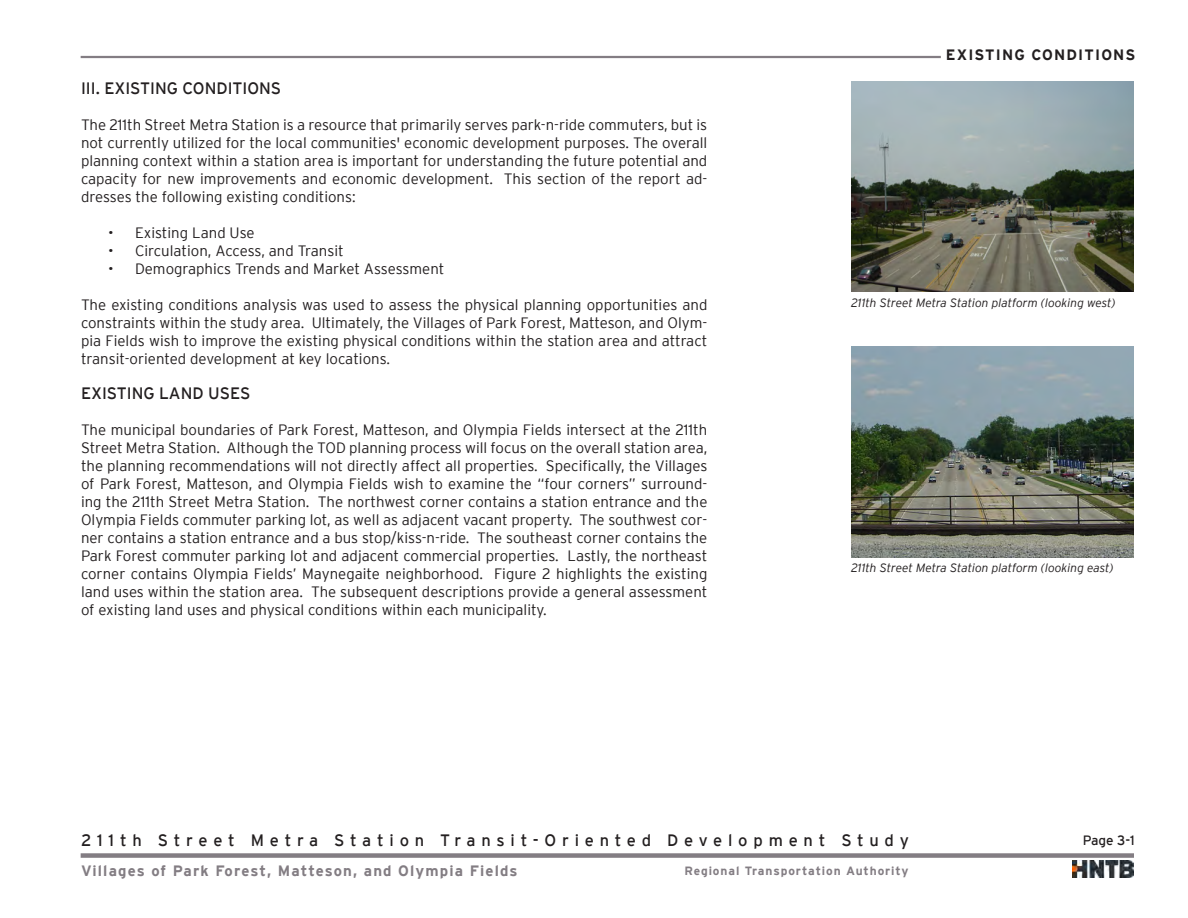
<style>
.page{position:relative;width:1188px;height:918px;background:#fff}
.page>*{position:absolute;margin:0;border:0;box-sizing:border-box;transform-origin:0 0}
.t1{font:16.5px "Interstate";letter-spacing:.335em;color:#231f20}
.t2{font:16.5px "Interstate";color:#231f20}
.Bulleted_points{font:300 15px/18px "Interstate";color:#231f20;text-align:justify}
.t3{font:700 15px "Interstate";letter-spacing:.075em;color:#837d83}
.t4{font:700 15px "Interstate";letter-spacing:.075em;color:#231f20}
.t5{font:13.5px "Interstate";color:#231f20}
.t6{font:italic 300 12px "Interstate";color:#231f20}
.t7{font:700 12px "Interstate";letter-spacing:.075em;color:#837d83}
</style>
<div class="page">
<div style="left:81px;top:853px;width:1053px;height:5px;background:#837d83"></div>
<hr style="left:81px;top:56px;width:860px;height:2px;background:#837d83">
<img style="left:1072px;top:861px;width:61px;height:17px">
<img style="left:851px;top:81px;width:283px;height:211px">
<img style="left:851px;top:346px;width:283px;height:211px">
<p class="t2" style="left:81px;top:79px;width:202px">III. EXISTING CONDITIONS</p>
<p class="Bulleted_points" style="left:81px;top:116px;width:628px">The 211th Street Metra Station is a resource that primarily serves park-n-ride commuters, but is not currently utilized for the local communities' economic development purposes. The overall planning context within a station area is important for understanding the future potential and capacity for new improvements and economic development. This section of the report ad&shy;dresses the following existing conditions:</p>
<p class="Bulleted_points" style="left:108px;top:224px;width:148px">• Existing Land Use</p>
<p class="Bulleted_points" style="left:108px;top:242px;width:237px">• Circulation, Access, and Transit</p>
<p class="Bulleted_points" style="left:108px;top:260px;width:338px">• Demographics Trends and Market Assessment</p>
<p class="Bulleted_points" style="left:81px;top:296px;width:628px">The existing conditions analysis was used to assess the physical planning opportunities and constraints within the study area. Ultimately, the Villages of Park Forest, Matteson, and Olym&shy;pia Fields wish to improve the existing physical conditions within the station area and attract transit-oriented development at key locations.</p>
<p class="t2" style="left:81px;top:384px;width:171px">EXISTING LAND USES</p>
<p class="Bulleted_points" style="left:81px;top:420px;width:628px">The municipal boundaries of Park Forest, Matteson, and Olympia Fields intersect at the 211th Street Metra Station. Although the TOD planning process will focus on the overall station area, the planning recommendations will not directly affect all properties. Specifically, the Villages of Park Forest, Matteson, and Olympia Fields wish to examine the “four corners” surround&shy;ing the 211th Street Metra Station. The northwest corner contains a station entrance and the Olympia Fields commuter parking lot, as well as adjacent vacant property. The southwest cor&shy;ner contains a station entrance and a bus stop/kiss-n-ride. The southeast corner contains the Park Forest commuter parking lot and adjacent commercial properties. Lastly, the northeast corner contains Olympia Fields’ Maynegaite neighborhood. Figure 2 highlights the existing land uses within the station area. The subsequent descriptions provide a general assessment of existing land uses and physical conditions within each municipality.</p>
<p class="t4" style="left:946px;top:46px;width:191px">EXISTING CONDITIONS</p>
<p class="t6" style="left:851px;top:296px;width:266px">211th Street Metra Station platform (looking west)</p>
<p class="t6" style="left:851px;top:561px;width:264px">211th Street Metra Station platform (looking east)</p>
<p class="t1" style="left:81px;top:831px;width:830px">211th Street Metra Station Transit-Oriented Development Study</p>
<p class="t3" style="left:81px;top:862px;width:438px">Villages of Park Forest, Matteson, and Olympia Fields</p>
<p class="t7" style="left:685px;top:864px;width:226px">Regional Transportation Authority</p>
<p class="t5" style="left:1083px;top:833px;width:53px">Page 3-1</p>
</div>
